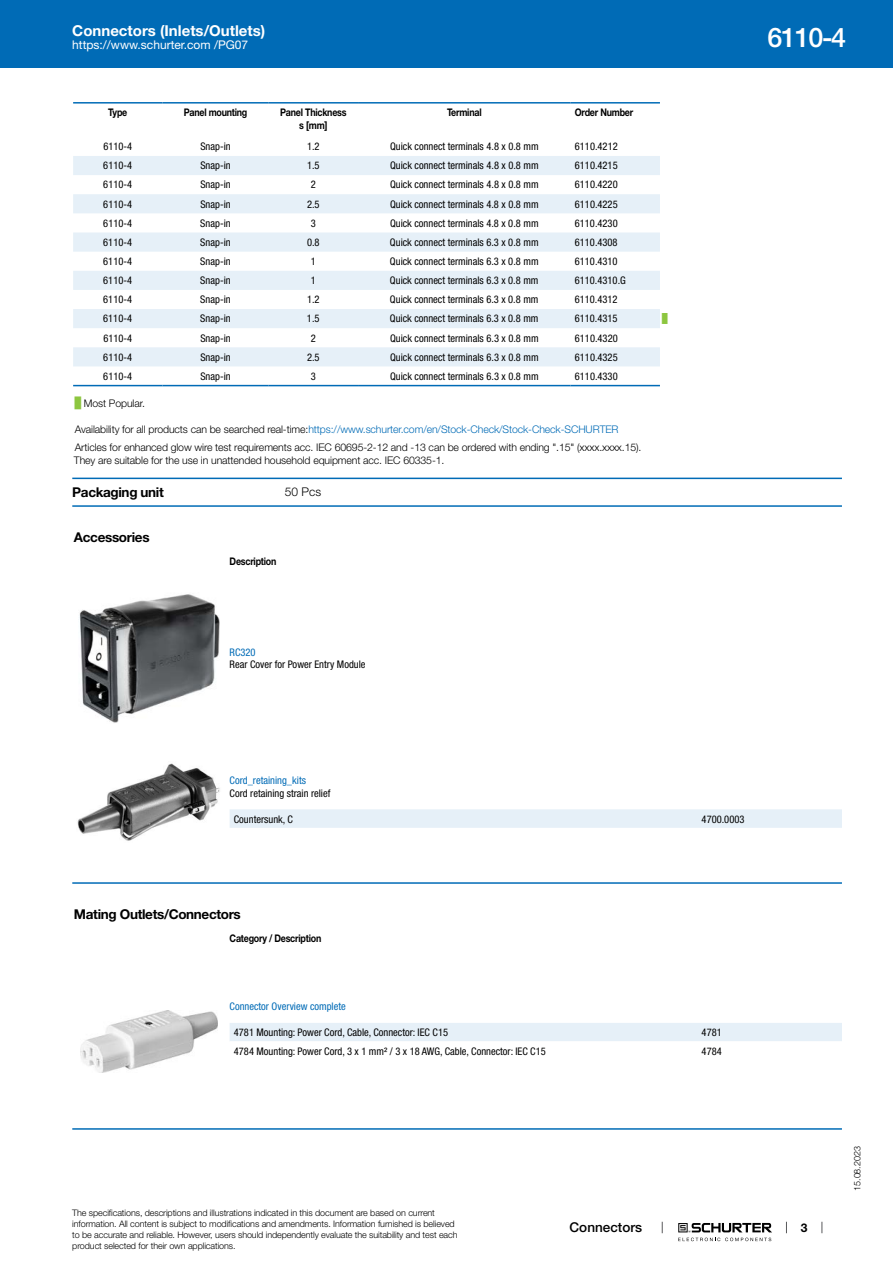
<style>
.page{position:relative;width:893px;height:1263px;background:#fff}
.page>*{position:absolute;margin:0;border:0;box-sizing:border-box;transform-origin:0 0}
.t1{font:500 27px "Helvetica Neue LT";color:#fff}
.t2{font:700 15px "Helvetica Neue LT";color:#fff}
.t3{font:700 13.5px "Helvetica Neue LT";letter-spacing:-.025em;color:#000}
.t4{font:500 13.5px "Helvetica Neue LT";color:#000}
.t5{font:12px "Helvetica Neue LT";color:#fff}
.t6{font:300 12px "Helvetica Neue LT";color:#000}
.t7{font:700 12px "Helvetica Neue LT";color:#000}
.t8{font:condensed 10.5px "Helvetica Neue LT";color:#000}
.t9{font:300 10.5px/18.5px "Helvetica Neue LT";letter-spacing:-.01em;color:#000}
.t10{font:700 10.5px/12.6px "Helvetica Neue LT";letter-spacing:-.025em;color:#000;text-align:center;scale:.85 1}
.t11{font:condensed 10.5px "Helvetica Neue LT";color:#006bb6}
.t12{font:300 9px/10.8px "Helvetica Neue LT";letter-spacing:-.01em;color:#000}
.t13{font:9px "Arial Unicode MS";color:#8dc63f}
.s1{font-family:"Arial Unicode MS";font-weight:400;color:#8dc63f}
.s2{color:#006bb6}
</style>
<div class="page">
<svg style="left:678px;top:1223px;width:94px;height:18px"></svg>
<div style="left:0;top:0;width:893px;height:68px;background:#006bb6"></div>
<svg style="left:73px;top:366px;width:587px;height:21px"></svg>
<svg style="left:73px;top:156px;width:587px;height:210px;fill:#e6f0f8"></svg>
<hr style="left:73px;top:102px;width:89px;height:2px;background:#006bb6">
<hr style="left:162px;top:102px;width:107px;height:2px;background:#006bb6">
<hr style="left:269px;top:102px;width:89px;height:2px;background:#006bb6">
<hr style="left:358px;top:102px;width:213px;height:2px;background:#006bb6">
<hr style="left:571px;top:102px;width:89px;height:2px;background:#006bb6">
<hr style="left:73px;top:385px;width:89px;height:1px;background:#006bb6">
<hr style="left:162px;top:385px;width:107px;height:1px;background:#006bb6">
<hr style="left:269px;top:385px;width:89px;height:1px;background:#006bb6">
<hr style="left:358px;top:385px;width:213px;height:1px;background:#006bb6">
<hr style="left:571px;top:385px;width:89px;height:1px;background:#006bb6">
<hr style="left:72px;top:478px;width:770px;height:1px;background:#006bb6">
<hr style="left:72px;top:505px;width:770px;height:2px;background:#006bb6">
<img style="left:79px;top:594px;width:140px;height:129px">
<img style="left:77px;top:763px;width:143px;height:78px">
<div style="left:230px;top:809px;width:612px;height:19px;background:#e6f0f8"></div>
<hr style="left:72px;top:882px;width:770px;height:2px;background:#006bb6">
<img style="left:80px;top:1010px;width:138px;height:62px">
<div style="left:230px;top:1023px;width:612px;height:18px;background:#e6f0f8"></div>
<hr style="left:72px;top:1128px;width:770px;height:2px;background:#006bb6">
<h2 class="t2" style="left:72px;top:21px;width:195px">Connectors (Inlets/Outlets)</h2>
<p class="t5" style="left:72px;top:38px;width:178px">https://www.schurter.com /PG07</p>
<p class="t10" style="left:108px;top:106px;width:24px">Type</p>
<p class="t10" style="left:184px;top:106px;width:76px">Panel mounting</p>
<p class="t10" style="left:280px;top:106px;width:80px">Panel Thickness s [mm]</p>
<p class="t10" style="left:447px;top:106px;width:42px">Terminal</p>
<p class="t10" style="left:575px;top:106px;width:70px">Order Number</p>
<p class="t8" style="left:103px;top:140px;width:30px">6110-4</p>
<p class="t8" style="left:200px;top:140px;width:32px">Snap-in</p>
<p class="t8" style="left:307px;top:140px;width:14px">1.2</p>
<p class="t8" style="left:390px;top:140px;width:150px">Quick connect terminals 4.8 x 0.8 mm</p>
<p class="t8" style="left:575px;top:140px;width:44px">6110.4212</p>
<p class="t8" style="left:103px;top:160px;width:30px">6110-4</p>
<p class="t8" style="left:200px;top:160px;width:32px">Snap-in</p>
<p class="t8" style="left:307px;top:160px;width:14px">1.5</p>
<p class="t8" style="left:390px;top:160px;width:150px">Quick connect terminals 4.8 x 0.8 mm</p>
<p class="t8" style="left:575px;top:160px;width:44px">6110.4215</p>
<p class="t8" style="left:103px;top:179px;width:30px">6110-4</p>
<p class="t8" style="left:200px;top:179px;width:32px">Snap-in</p>
<p class="t8" style="left:311px;top:179px;width:7px">2</p>
<p class="t8" style="left:390px;top:179px;width:150px">Quick connect terminals 4.8 x 0.8 mm</p>
<p class="t8" style="left:575px;top:179px;width:44px">6110.4220</p>
<p class="t8" style="left:103px;top:198px;width:30px">6110-4</p>
<p class="t8" style="left:200px;top:198px;width:32px">Snap-in</p>
<p class="t8" style="left:307px;top:198px;width:14px">2.5</p>
<p class="t8" style="left:390px;top:198px;width:150px">Quick connect terminals 4.8 x 0.8 mm</p>
<p class="t8" style="left:575px;top:198px;width:44px">6110.4225</p>
<p class="t8" style="left:103px;top:217px;width:30px">6110-4</p>
<p class="t8" style="left:200px;top:217px;width:32px">Snap-in</p>
<p class="t8" style="left:311px;top:217px;width:7px">3</p>
<p class="t8" style="left:390px;top:217px;width:150px">Quick connect terminals 4.8 x 0.8 mm</p>
<p class="t8" style="left:575px;top:217px;width:44px">6110.4230</p>
<p class="t8" style="left:103px;top:236px;width:30px">6110-4</p>
<p class="t8" style="left:200px;top:236px;width:32px">Snap-in</p>
<p class="t8" style="left:307px;top:236px;width:14px">0.8</p>
<p class="t8" style="left:390px;top:236px;width:150px">Quick connect terminals 6.3 x 0.8 mm</p>
<p class="t8" style="left:575px;top:236px;width:44px">6110.4308</p>
<p class="t8" style="left:103px;top:255px;width:30px">6110-4</p>
<p class="t8" style="left:200px;top:255px;width:32px">Snap-in</p>
<p class="t8" style="left:311px;top:255px;width:7px">1</p>
<p class="t8" style="left:390px;top:255px;width:150px">Quick connect terminals 6.3 x 0.8 mm</p>
<p class="t8" style="left:575px;top:255px;width:44px">6110.4310</p>
<p class="t8" style="left:103px;top:274px;width:30px">6110-4</p>
<p class="t8" style="left:200px;top:274px;width:32px">Snap-in</p>
<p class="t8" style="left:311px;top:274px;width:7px">1</p>
<p class="t8" style="left:390px;top:274px;width:150px">Quick connect terminals 6.3 x 0.8 mm</p>
<p class="t8" style="left:575px;top:274px;width:52px">6110.4310.G</p>
<p class="t8" style="left:103px;top:293px;width:30px">6110-4</p>
<p class="t8" style="left:200px;top:293px;width:32px">Snap-in</p>
<p class="t8" style="left:307px;top:293px;width:14px">1.2</p>
<p class="t8" style="left:390px;top:293px;width:150px">Quick connect terminals 6.3 x 0.8 mm</p>
<p class="t8" style="left:575px;top:293px;width:44px">6110.4312</p>
<p class="t8" style="left:103px;top:313px;width:30px">6110-4</p>
<p class="t8" style="left:200px;top:313px;width:32px">Snap-in</p>
<p class="t8" style="left:307px;top:313px;width:14px">1.5</p>
<p class="t8" style="left:390px;top:313px;width:150px">Quick connect terminals 6.3 x 0.8 mm</p>
<p class="t8" style="left:575px;top:313px;width:44px">6110.4315</p>
<p class="t13" style="left:662px;top:312px;width:7px">█</p>
<p class="t8" style="left:103px;top:332px;width:30px">6110-4</p>
<p class="t8" style="left:200px;top:332px;width:32px">Snap-in</p>
<p class="t8" style="left:311px;top:332px;width:7px">2</p>
<p class="t8" style="left:390px;top:332px;width:150px">Quick connect terminals 6.3 x 0.8 mm</p>
<p class="t8" style="left:575px;top:332px;width:44px">6110.4320</p>
<p class="t8" style="left:103px;top:351px;width:30px">6110-4</p>
<p class="t8" style="left:200px;top:351px;width:32px">Snap-in</p>
<p class="t8" style="left:307px;top:351px;width:14px">2.5</p>
<p class="t8" style="left:390px;top:351px;width:150px">Quick connect terminals 6.3 x 0.8 mm</p>
<p class="t8" style="left:575px;top:351px;width:44px">6110.4325</p>
<p class="t8" style="left:103px;top:370px;width:30px">6110-4</p>
<p class="t8" style="left:200px;top:370px;width:32px">Snap-in</p>
<p class="t8" style="left:311px;top:370px;width:7px">3</p>
<p class="t8" style="left:390px;top:370px;width:150px">Quick connect terminals 6.3 x 0.8 mm</p>
<p class="t8" style="left:575px;top:370px;width:44px">6110.4330</p>
<p class="t9" style="left:75px;top:393px;width:72px"><span class="s1">█</span> Most Popular.</p>
<p class="t9" style="left:75px;top:420px;width:568px">Availability for all products can be searched real-time:<span class="s2">https://www.schurter.com/en/Stock-Check/Stock-Check-SCHURTER<br></span>Articles for enhanced glow wire test requirements acc. IEC 60695-2-12 and -13 can be ordered with ending ".15" (xxxx.xxxx.15).</p>
<p class="t9" style="left:74px;top:451px;width:372px">They are suitable for the use in unattended household equipment acc. IEC 60335-1.</p>
<p class="t3" style="left:72px;top:483px;width:93px">Packaging unit</p>
<p class="t6" style="left:285px;top:484px;width:38px">50 Pcs</p>
<p class="t3" style="left:74px;top:529px;width:77px">Accessories</p>
<p class="t10" style="left:230px;top:555px;width:57px">Description</p>
<p class="t11" style="left:230px;top:646px;width:28px">RC320</p>
<p class="t8" style="left:230px;top:659px;width:137px">Rear Cover for Power Entry Module</p>
<h1 class="t1" style="left:767px;top:21px;width:80px">6110-4</h1>
<p class="t11" style="left:230px;top:774px;width:78px">Cord_retaining_kits</p>
<p class="t8" style="left:230px;top:787px;width:102px">Cord retaining strain relief</p>
<p class="t8" style="left:234px;top:813px;width:61px">Countersunk, C</p>
<p class="t8" style="left:702px;top:813px;width:44px">4700.0003</p>
<p class="t3" style="left:74px;top:906px;width:168px">Mating Outlets/Connectors</p>
<p class="t10" style="left:230px;top:932px;width:109px">Category / Description</p>
<p class="t11" style="left:230px;top:1000px;width:118px">Connector Overview complete</p>
<p class="t8" style="left:234px;top:1026px;width:216px">4781 Mounting: Power Cord, Cable, Connector: IEC C15</p>
<p class="t8" style="left:702px;top:1026px;width:22px">4781</p>
<p class="t8" style="left:234px;top:1045px;width:313px">4784 Mounting: Power Cord, 3 x 1 mm² / 3 x 18 AWG, Cable, Connector: IEC C15</p>
<p class="t8" style="left:702px;top:1045px;width:22px">4784</p>
<p class="t12" style="left:72px;top:1207px;width:387px">The specifications, descriptions and illustrations indicated in this document are based on current information. All content is subject to modifications and amendments. Information furnished is believed to be accurate and reliable. However, users should independently evaluate the suitability and test each product selected for their own applications.</p>
<p class="t4" style="left:570px;top:1219px;width:74px">Connectors</p>
<p class="t7" style="left:801px;top:1220px;width:8px">3</p>
<p class="t12" style="left:852px;top:1191px;width:46px;rotate:-90deg">15.08.2023</p>
</div>
